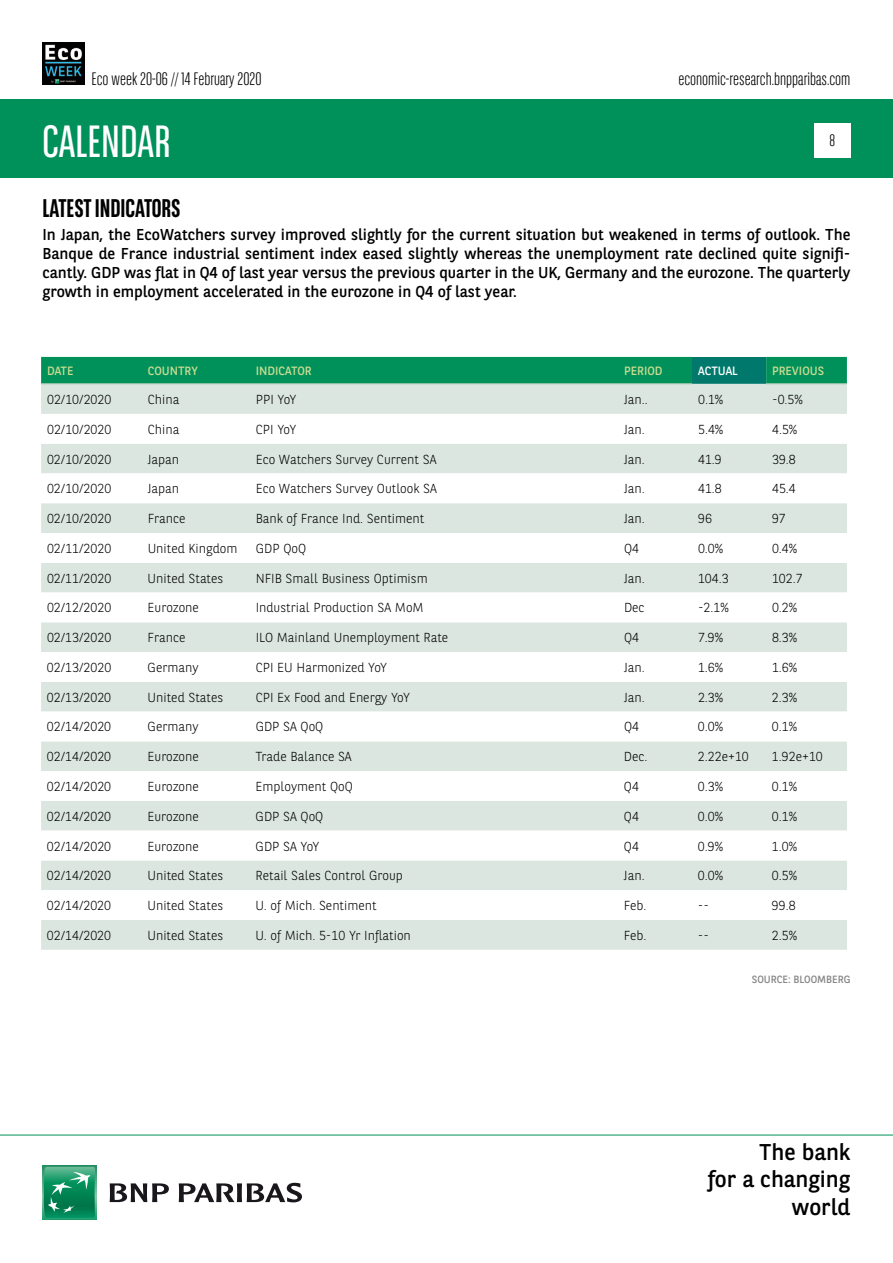
<style>
.page{position:relative;width:893px;height:1263px;background:#fff}
.page>*{position:absolute;margin:0;border:0;box-sizing:border-box;transform-origin:0 0}
.t1{font:45px "BNPP Sans Condensed";color:#fff}
.t2{font:700 25.5px "BNPP Sans Condensed";color:#000}
.t3{font:22.8px/27.3px "BNPP Sans";color:#000;text-align:right}
.t4{font:300 18px "BNPP Sans Condensed";color:#000}
.t5{font:300 16.5px "BNPP Sans Condensed";color:#000}
.t6{font:15.75px/18.9px "BNPP Sans";color:#000;text-align:justify}
.t7{font:300 13.05px "BNPP Sans";color:#000}
.t8{font:12px "BNPP Sans";color:#c9dc90}
.t9{font:12px "BNPP Sans";color:#fff}
.t10{font:10.5px "BNPP Sans";color:#878787}
</style>
<div class="page">
<div style="left:1px;top:99px;width:892px;height:78px;background:#00915b"></div>
<svg style="left:43px;top:1166px;width:53px;height:53px"></svg>
<svg style="left:44px;top:1167px;width:51px;height:51px;background:#26996e"></svg>
<svg style="left:110px;top:1183px;width:59px;height:19px"></svg>
<svg style="left:179px;top:1183px;width:123px;height:19px"></svg>
<hr style="left:0;top:1135px;width:893px;height:1px;background:#00915b">
<div style="left:814px;top:123px;width:36px;height:34px;background:#fff"></div>
<img style="left:43px;top:43px;width:42px;height:42px">
<div style="left:41px;top:357px;width:806px;height:26px;background:#00915b"></div>
<div style="left:692px;top:357px;width:74px;height:27px;background:#00796c"></div>
<div style="left:41px;top:384px;width:806px;height:566px;background:#dbe6e0"></div>
<svg style="left:41px;top:414px;width:806px;height:506px"></svg>
<hr style="left:41px;top:383px;width:101px;height:1px;background:#a2c5a9">
<hr style="left:142px;top:383px;width:108px;height:1px;background:#a2c5a9">
<hr style="left:250px;top:383px;width:368px;height:1px;background:#a2c5a9">
<hr style="left:618px;top:383px;width:74px;height:1px;background:#a2c5a9">
<hr style="left:766px;top:383px;width:81px;height:1px;background:#a2c5a9">
<h3 class="t4" style="left:91px;top:67px;width:172px">Eco week 20-06 // 14 February 2020</h3>
<h1 class="t1" style="left:43px;top:113px;width:129px">CALENDAR</h1>
<h3 class="t4" style="left:678px;top:67px;width:174px">economic-research.bnpparibas.com</h3>
<p class="t5" style="left:829px;top:130px;width:7px">8</p>
<h2 class="t2" style="left:43px;top:193px;width:140px">LATEST INDICATORS</h2>
<p class="t6" style="left:43px;top:225px;width:809px">In Japan, the EcoWatchers survey improved slightly for the current situation but weakened in terms of outlook. The Banque de France industrial sentiment index eased slightly whereas the unemployment rate declined quite signifi&shy;cantly. GDP was flat in Q4 of last year versus the previous quarter in the UK, Germany and the eurozone. The quarterly growth in employment accelerated in the eurozone in Q4 of last year.</p>
<p class="t8" style="left:47px;top:362px;width:28px">DATE</p>
<p class="t8" style="left:148px;top:362px;width:52px">COUNTRY</p>
<p class="t8" style="left:256px;top:362px;width:57px">INDICATOR</p>
<p class="t8" style="left:624px;top:362px;width:40px">PERIOD</p>
<p class="t9" style="left:698px;top:362px;width:41px">ACTUAL</p>
<p class="t8" style="left:772px;top:362px;width:54px">PREVIOUS</p>
<p class="t7" style="left:47px;top:390px;width:66px">02/10/2020</p>
<p class="t7" style="left:148px;top:390px;width:33px">China</p>
<p class="t7" style="left:256px;top:390px;width:42px">PPI YoY</p>
<p class="t7" style="left:624px;top:390px;width:25px">Jan..</p>
<p class="t7" style="left:698px;top:390px;width:27px">0.1%</p>
<p class="t7" style="left:772px;top:390px;width:32px">-0.5%</p>
<p class="t7" style="left:47px;top:420px;width:66px">02/10/2020</p>
<p class="t7" style="left:148px;top:420px;width:33px">China</p>
<p class="t7" style="left:256px;top:420px;width:42px">CPI YoY</p>
<p class="t7" style="left:624px;top:420px;width:22px">Jan.</p>
<p class="t7" style="left:698px;top:420px;width:27px">5.4%</p>
<p class="t7" style="left:772px;top:420px;width:27px">4.5%</p>
<p class="t7" style="left:47px;top:450px;width:66px">02/10/2020</p>
<p class="t7" style="left:148px;top:450px;width:33px">Japan</p>
<p class="t7" style="left:256px;top:450px;width:182px">Eco Watchers Survey Current SA</p>
<p class="t7" style="left:624px;top:450px;width:22px">Jan.</p>
<p class="t7" style="left:698px;top:450px;width:25px">41.9</p>
<p class="t7" style="left:772px;top:450px;width:25px">39.8</p>
<p class="t7" style="left:47px;top:480px;width:66px">02/10/2020</p>
<p class="t7" style="left:148px;top:480px;width:33px">Japan</p>
<p class="t7" style="left:256px;top:480px;width:183px">Eco Watchers Survey Outlook SA</p>
<p class="t7" style="left:624px;top:480px;width:22px">Jan.</p>
<p class="t7" style="left:698px;top:480px;width:25px">41.8</p>
<p class="t7" style="left:772px;top:480px;width:25px">45.4</p>
<p class="t7" style="left:47px;top:510px;width:66px">02/10/2020</p>
<p class="t7" style="left:148px;top:510px;width:39px">France</p>
<p class="t7" style="left:256px;top:510px;width:170px">Bank of France Ind. Sentiment</p>
<p class="t7" style="left:624px;top:510px;width:22px">Jan.</p>
<p class="t7" style="left:698px;top:510px;width:15px">96</p>
<p class="t7" style="left:772px;top:510px;width:15px">97</p>
<p class="t7" style="left:47px;top:539px;width:66px">02/11/2020</p>
<p class="t7" style="left:148px;top:539px;width:91px">United Kingdom</p>
<p class="t7" style="left:256px;top:539px;width:52px">GDP QoQ</p>
<p class="t7" style="left:624px;top:539px;width:17px">Q4</p>
<p class="t7" style="left:698px;top:539px;width:27px">0.0%</p>
<p class="t7" style="left:772px;top:539px;width:27px">0.4%</p>
<p class="t7" style="left:47px;top:569px;width:66px">02/11/2020</p>
<p class="t7" style="left:148px;top:569px;width:77px">United States</p>
<p class="t7" style="left:256px;top:569px;width:173px">NFIB Small Business Optimism</p>
<p class="t7" style="left:624px;top:569px;width:22px">Jan.</p>
<p class="t7" style="left:698px;top:569px;width:32px">104.3</p>
<p class="t7" style="left:772px;top:569px;width:32px">102.7</p>
<p class="t7" style="left:47px;top:599px;width:66px">02/12/2020</p>
<p class="t7" style="left:148px;top:599px;width:53px">Eurozone</p>
<p class="t7" style="left:256px;top:599px;width:170px">Industrial Production SA MoM</p>
<p class="t7" style="left:624px;top:599px;width:22px">Dec</p>
<p class="t7" style="left:698px;top:599px;width:32px">-2.1%</p>
<p class="t7" style="left:772px;top:599px;width:27px">0.2%</p>
<p class="t7" style="left:47px;top:629px;width:66px">02/13/2020</p>
<p class="t7" style="left:148px;top:629px;width:39px">France</p>
<p class="t7" style="left:256px;top:629px;width:194px">ILO Mainland Unemployment Rate</p>
<p class="t7" style="left:624px;top:629px;width:17px">Q4</p>
<p class="t7" style="left:698px;top:629px;width:27px">7.9%</p>
<p class="t7" style="left:772px;top:629px;width:27px">8.3%</p>
<p class="t7" style="left:47px;top:658px;width:66px">02/13/2020</p>
<p class="t7" style="left:148px;top:658px;width:52px">Germany</p>
<p class="t7" style="left:256px;top:658px;width:133px">CPI EU Harmonized YoY</p>
<p class="t7" style="left:624px;top:658px;width:22px">Jan.</p>
<p class="t7" style="left:698px;top:658px;width:27px">1.6%</p>
<p class="t7" style="left:772px;top:658px;width:27px">1.6%</p>
<p class="t7" style="left:47px;top:688px;width:66px">02/13/2020</p>
<p class="t7" style="left:148px;top:688px;width:77px">United States</p>
<p class="t7" style="left:256px;top:688px;width:156px">CPI Ex Food and Energy YoY</p>
<p class="t7" style="left:624px;top:688px;width:22px">Jan.</p>
<p class="t7" style="left:698px;top:688px;width:27px">2.3%</p>
<p class="t7" style="left:772px;top:688px;width:27px">2.3%</p>
<p class="t7" style="left:47px;top:718px;width:66px">02/14/2020</p>
<p class="t7" style="left:148px;top:718px;width:52px">Germany</p>
<p class="t7" style="left:256px;top:718px;width:69px">GDP SA QoQ</p>
<p class="t7" style="left:624px;top:718px;width:17px">Q4</p>
<p class="t7" style="left:698px;top:718px;width:27px">0.0%</p>
<p class="t7" style="left:772px;top:718px;width:27px">0.1%</p>
<p class="t7" style="left:47px;top:748px;width:66px">02/14/2020</p>
<p class="t7" style="left:148px;top:748px;width:53px">Eurozone</p>
<p class="t7" style="left:256px;top:748px;width:98px">Trade Balance SA</p>
<p class="t7" style="left:624px;top:748px;width:25px">Dec.</p>
<p class="t7" style="left:698px;top:748px;width:52px">2.22e+10</p>
<p class="t7" style="left:772px;top:748px;width:52px">1.92e+10</p>
<p class="t7" style="left:47px;top:777px;width:66px">02/14/2020</p>
<p class="t7" style="left:148px;top:777px;width:53px">Eurozone</p>
<p class="t7" style="left:256px;top:777px;width:99px">Employment QoQ</p>
<p class="t7" style="left:624px;top:777px;width:17px">Q4</p>
<p class="t7" style="left:698px;top:777px;width:27px">0.3%</p>
<p class="t7" style="left:772px;top:777px;width:27px">0.1%</p>
<p class="t7" style="left:47px;top:807px;width:66px">02/14/2020</p>
<p class="t7" style="left:148px;top:807px;width:53px">Eurozone</p>
<p class="t7" style="left:256px;top:807px;width:69px">GDP SA QoQ</p>
<p class="t7" style="left:624px;top:807px;width:17px">Q4</p>
<p class="t7" style="left:698px;top:807px;width:27px">0.0%</p>
<p class="t7" style="left:772px;top:807px;width:27px">0.1%</p>
<p class="t7" style="left:47px;top:837px;width:66px">02/14/2020</p>
<p class="t7" style="left:148px;top:837px;width:53px">Eurozone</p>
<p class="t7" style="left:256px;top:837px;width:65px">GDP SA YoY</p>
<p class="t7" style="left:624px;top:837px;width:17px">Q4</p>
<p class="t7" style="left:698px;top:837px;width:27px">0.9%</p>
<p class="t7" style="left:772px;top:837px;width:27px">1.0%</p>
<p class="t7" style="left:47px;top:867px;width:66px">02/14/2020</p>
<p class="t7" style="left:148px;top:867px;width:77px">United States</p>
<p class="t7" style="left:256px;top:867px;width:149px">Retail Sales Control Group</p>
<p class="t7" style="left:624px;top:867px;width:22px">Jan.</p>
<p class="t7" style="left:698px;top:867px;width:27px">0.0%</p>
<p class="t7" style="left:772px;top:867px;width:27px">0.5%</p>
<p class="t7" style="left:47px;top:897px;width:66px">02/14/2020</p>
<p class="t7" style="left:148px;top:897px;width:77px">United States</p>
<p class="t7" style="left:256px;top:897px;width:123px">U. of Mich. Sentiment</p>
<p class="t7" style="left:624px;top:897px;width:24px">Feb.</p>
<p class="t7" style="left:698px;top:897px;width:13px">--</p>
<p class="t7" style="left:772px;top:897px;width:25px">99.8</p>
<p class="t7" style="left:47px;top:926px;width:66px">02/14/2020</p>
<p class="t7" style="left:147px;top:926px;width:77px">United States</p>
<p class="t7" style="left:256px;top:926px;width:157px">U. of Mich. 5-10 Yr Inflation</p>
<p class="t7" style="left:624px;top:926px;width:24px">Feb.</p>
<p class="t7" style="left:698px;top:926px;width:13px">--</p>
<p class="t7" style="left:772px;top:926px;width:27px">2.5%</p>
<p class="t10" style="left:752px;top:972px;width:100px">SOURCE: BLOOMBERG</p>
<h3 class="t3" style="left:708px;top:1137px;width:144px">The bank<br>for a changing world</h3>
</div>
